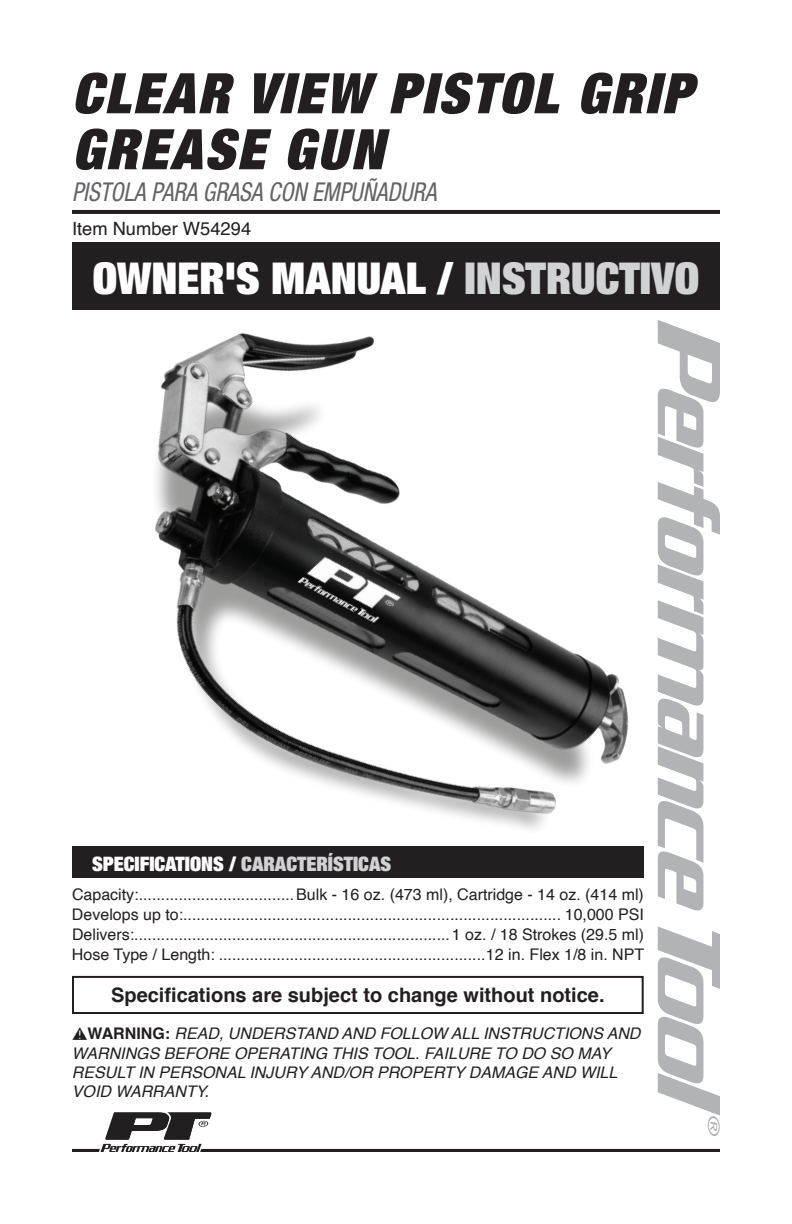
<style>
.page{position:relative;width:792px;height:1224px;background:#fff}
.page>*{position:absolute;margin:0;border:0;box-sizing:border-box;transform-origin:0 0}
.t1{font:italic 900 expanded 56px/56px "Helvetica Neue";letter-spacing:.04em;color:#231f20}
.t2{font:900 expanded 44px "Helvetica Neue";color:#fff}
.t3{font:italic condensed 26px "Helvetica Neue";color:#636366;scale:.9 1}
.t4{font:700 20px "Helvetica";color:#231f20}
.t5{font:900 expanded 20px "Helvetica Neue";color:#fff}
.t6{font:18.4px "Helvetica";color:#231f20}
.t7{font:16px/20px "Helvetica";color:#231f20;text-align:justify}
.t8{font:italic 16px/19.2px "Helvetica";color:#231f20}
.s1{color:#d1d2d4}
.s2{font-weight:700;font-style:normal}
</style>
<div class="page">
<svg style="left:658px;top:320px;width:62px;height:591px"></svg>
<hr style="left:72px;top:210px;width:648px;height:4px;background:#231f20">
<div style="left:72px;top:243px;width:648px;height:67px;background:#231f20"></div>
<div style="left:72px;top:847px;width:572px;height:31px;background:#231f20"></div>
<img style="left:155px;top:333px;width:474px;height:497px">
<svg style="left:72px;top:926px;width:648px;height:226px"></svg>
<h1 class="t1" style="left:72px;top:64px;width:622px">CLEAR VIEW PISTOL GRIP<br>GREASE GUN</h1>
<h3 class="t3" style="left:72px;top:177px;width:406px">PISTOLA PARA GRASA CON EMPUÑADURA</h3>
<p class="t6" style="left:72px;top:214px;width:181px">Item Number W54294</p>
<h2 class="t2" style="left:93px;top:250px;width:608px">OWNER'S MANUAL / <span class="s1">INSTRUCTIVO</span></h2>
<p class="t5" style="left:92px;top:851px;width:301px">SPECIFICATIONS / <span class="s1">CARACTERÍSTICAS</span></p>
<p class="t7" style="left:72px;top:885px;width:574px">Capacity:...................................Bulk - 16 oz. (473 ml), Cartridge - 14 oz. (414 ml)<br>Develops up to:..................................................................................... 10,000 PSI Delivers:.......................................................................1 oz. / 18 Strokes (29.5 ml)<br>Hose Type / Length: ............................................................12 in. Flex 1/8 in. NPT</p>
<p class="t4" style="left:111px;top:979px;width:495px">Specifications are subject to change without notice.</p>
<p class="t8" style="left:72px;top:1025px;width:570px;text-indent:16px"><span class="s2">WARNING:</span> READ, UNDERSTAND AND FOLLOW ALL INSTRUCTIONS AND WARNINGS BEFORE OPERATING THIS TOOL. FAILURE TO DO SO MAY RESULT IN PERSONAL INJURY AND/OR PROPERTY DAMAGE AND WILL VOID WARRANTY.</p>
</div>
